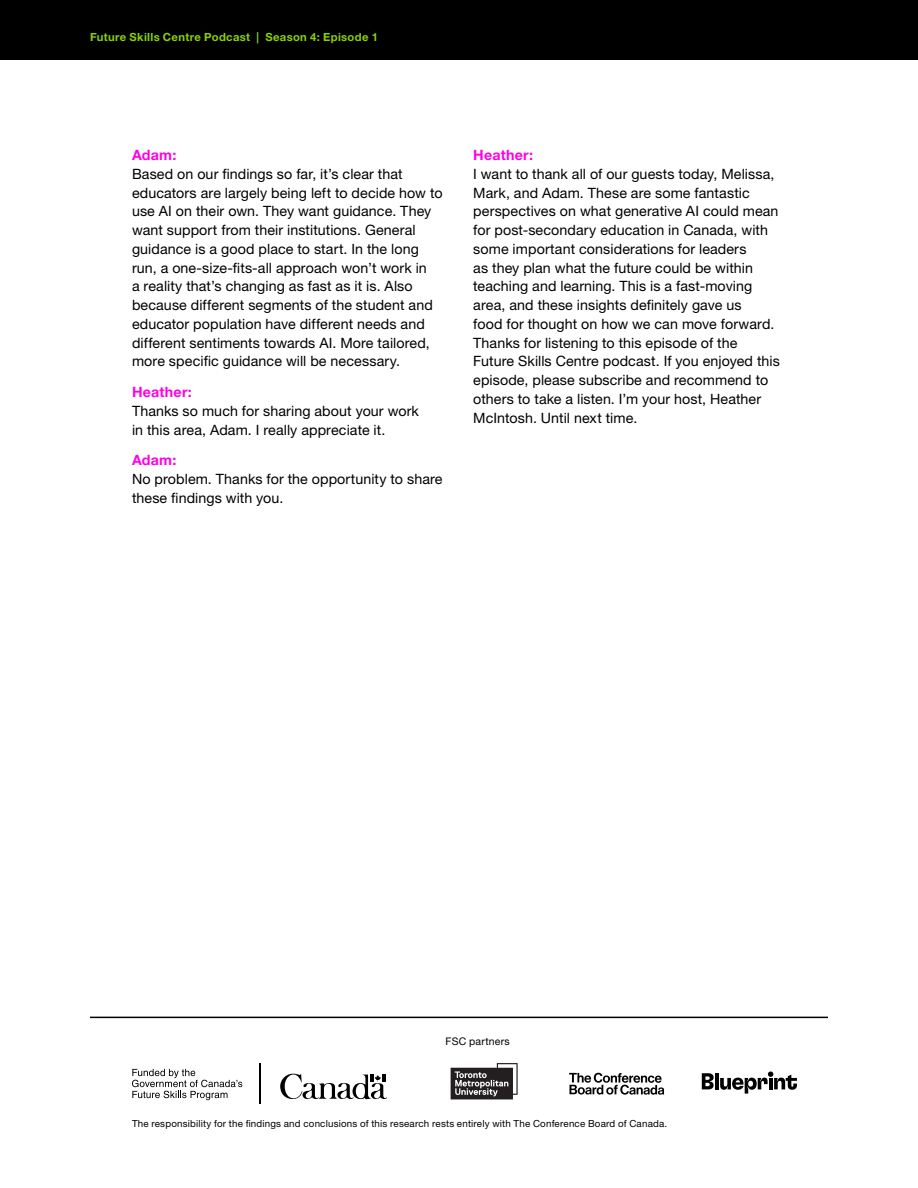
<style>
.page{position:relative;width:918px;height:1188px;background:#fff}
.page>*{position:absolute;margin:0;border:0;box-sizing:border-box;transform-origin:0 0}
.t1{font:14.25px/18.8px "Helvetica Neue LT Std";letter-spacing:.005em;color:#000}
.t2{font:700 14.25px "Helvetica Neue LT Std";letter-spacing:.015em;color:#ff00e4}
.t3{font:700 11.25px "Helvetica Neue LT Std";letter-spacing:.03em;color:#8dd200}
.t4{font:10.5px "Helvetica Neue LT Std";letter-spacing:.015em;color:#000}
.t5{font:9.75px "Helvetica Neue LT Std";letter-spacing:.02em;color:#000}
</style>
<div class="page">
<svg style="left:280px;top:1074px;width:107px;height:25px"></svg>
<svg style="left:569px;top:1073px;width:95px;height:22px"></svg>
<svg style="left:451px;top:1063px;width:67px;height:36px"></svg>
<svg style="left:132px;top:1069px;width:110px;height:31px"></svg>
<hr style="left:259px;top:1064px;width:1px;height:40px;background:#000">
<hr style="left:90px;top:1017px;width:738px;height:1px;background:#000">
<div style="left:0;top:0;width:918px;height:60px;background:#000"></div>
<svg style="left:702px;top:1073px;width:12px;height:16px"></svg>
<hr style="left:715px;top:1073px;width:4px;height:16px;background:#010101">
<svg style="left:720px;top:1072px;width:77px;height:21px"></svg>
<p class="t3" style="left:90px;top:30px;width:289px">Future Skills Centre Podcast | Season 4: Episode 1</p>
<p class="t2" style="left:132px;top:146px;width:46px">Adam:</p>
<p class="t1" style="left:132px;top:164px;width:312px">Based on our findings so far, it’s clear that educators are largely being left to decide how to use AI on their own. They want guidance. They want support from their institutions. General guidance is a good place to start. In the long run, a one-size-fits-all approach won’t work in<br>a reality that’s changing as fast as it is. Also because different segments of the student and educator population have different needs and different sentiments towards AI. More tailored, more specific guidance will be necessary.</p>
<p class="t2" style="left:132px;top:383px;width:61px">Heather:</p>
<p class="t1" style="left:132px;top:401px;width:288px">Thanks so much for sharing about your work in this area, Adam. I really appreciate it.</p>
<p class="t2" style="left:132px;top:452px;width:46px">Adam:</p>
<p class="t1" style="left:132px;top:470px;width:312px">No problem. Thanks for the opportunity to share these findings with you.</p>
<p class="t2" style="left:473px;top:146px;width:61px">Heather:</p>
<p class="t1" style="left:473px;top:164px;width:308px">I want to thank all of our guests today, Melissa, Mark, and Adam. These are some fantastic perspectives on what generative AI could mean for post-secondary education in Canada, with some important considerations for leaders<br>as they plan what the future could be within teaching and learning. This is a fast-moving area, and these insights definitely gave us<br>food for thought on how we can move forward.<br>Thanks for listening to this episode of the Future Skills Centre podcast. If you enjoyed this episode, please subscribe and recommend to others to take a listen. I’m your host, Heather McIntosh. Until next time.</p>
<p class="t4" style="left:446px;top:1036px;width:66px">FSC partners</p>
<p class="t5" style="left:132px;top:1118px;width:537px">The responsibility for the findings and conclusions of this research rests entirely with The Conference Board of Canada.</p>
</div>
